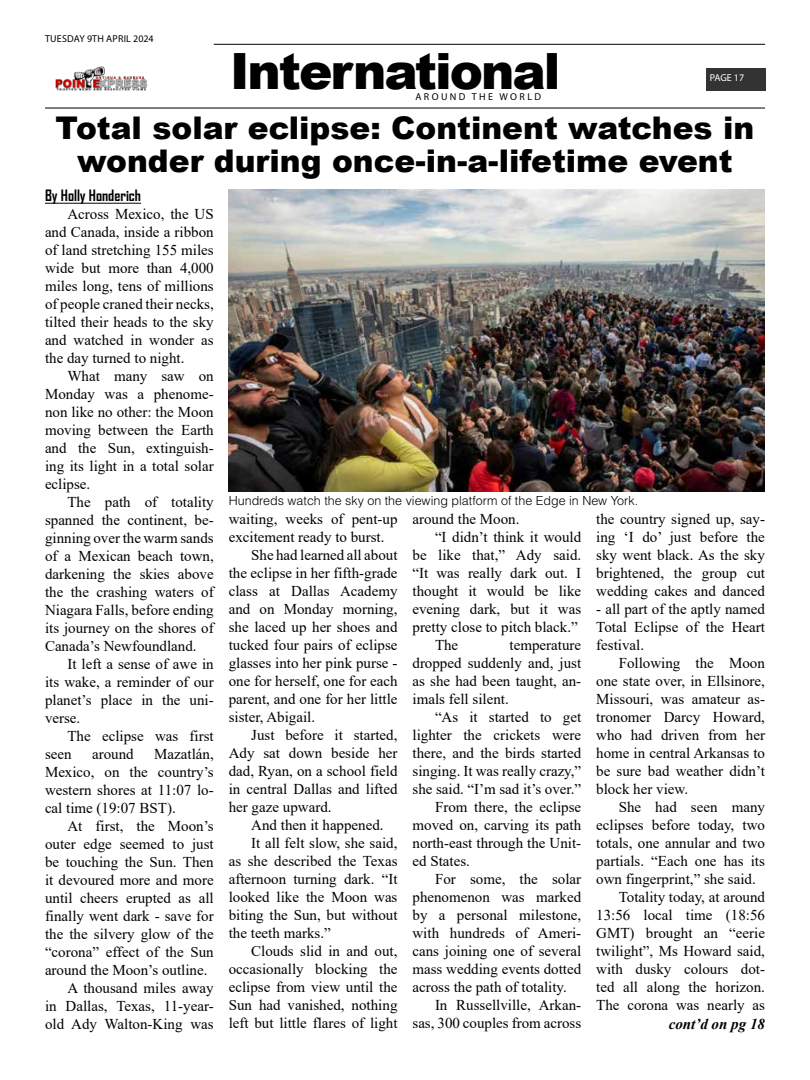
<style>
.page{position:relative;width:810px;height:1080px;background:#fff}
.page>*{position:absolute;margin:0;border:0;box-sizing:border-box;transform-origin:0 0}
.t1{font:900 50px "Arial";letter-spacing:-.04em;color:#000}
.t2{font:900 31.25px/33.8px "Arial";color:#000;text-align:center}
.t3{font:15px/18px "Times New Roman";color:#000;text-align:justify}
.t4{font:700 15px "Agency FB";color:#000}
.t5{font:italic 700 15px "Times New Roman";color:#000}
.t6{font:300 12.5px "Helvetica LT Std";color:#000}
.t7{font:10px "Myriad Pro";letter-spacing:.02em;color:#000}
.t8{font:10px "Myriad Pro";letter-spacing:.24em;color:#000}
.t9{font:10px "Myriad Pro";letter-spacing:-.005em;color:#fff}
</style>
<div class="page">
<hr style="left:45px;top:107px;width:720px;height:2px;background:#333">
<hr style="left:214px;top:44px;width:551px;height:1px;background:#333">
<div style="left:706px;top:68px;width:60px;height:23px;background:#333"></div>
<img style="left:55px;top:66px;width:93px;height:25px">
<hr style="left:45px;top:203px;width:96px;height:1px;background:#000">
<img style="left:229px;top:190px;width:536px;height:301px">
<p class="t7" style="left:45px;top:33px;width:110px">TUESDAY 9TH APRIL 2024</p>
<h1 class="t1" style="left:230px;top:35px;width:332px">International</h1>
<p class="t8" style="left:415px;top:91px;width:127px">AROUND THE WORLD</p>
<p class="t9" style="left:710px;top:72px;width:36px">PAGE 17</p>
<h2 class="t2" style="left:56px;top:110px;width:700px">Total solar eclipse: Continent watches in wonder during once-in-a-lifetime event</h2>
<p class="t4" style="left:45px;top:186px;width:98px">By Holly Honderich</p>
<p class="t3" style="left:45px;top:205px;width:170px;text-indent:22px">Across Mexico, the US and Canada, inside a ribbon of land stretching 155 miles wide but more than 4,000 miles long, tens of millions of people craned their necks, tilted their heads to the sky and watched in wonder as the day turned to night.</p>
<p class="t3" style="left:45px;top:367px;width:170px;text-indent:22px">What many saw on Monday was a phenome&shy;non like no other: the Moon moving between the Earth and the Sun, extinguish&shy;ing its light in a total solar eclipse.</p>
<p class="t3" style="left:45px;top:493px;width:170px;text-indent:22px">The path of totality spanned the continent, be&shy;ginning over the warm sands of a Mexican beach town, darkening the skies above the the crashing waters of Niagara Falls, before ending its journey on the shores of Canada’s Newfoundland.</p>
<p class="t3" style="left:45px;top:655px;width:170px;text-indent:22px">It left a sense of awe in its wake, a reminder of our planet’s place in the uni&shy;verse.</p>
<p class="t3" style="left:45px;top:727px;width:170px;text-indent:22px">The eclipse was first seen</p>
<p class="t3" style="left:45px;top:745px;width:170px;text-indent:109px">Mazatlán, Mexico, on the country’s western shores at 11:07 lo&shy;cal time (19:07 BST).</p>
<p class="t3" style="left:68px;top:817px;width:148px">At first, the Moon’s</p>
<p class="t3" style="left:45px;top:835px;width:170px">outer edge seemed to just</p>
<p class="t3" style="left:45px;top:853px;width:170px">be touching the Sun. Then</p>
<p class="t3" style="left:45px;top:871px;width:170px">it devoured more and more</p>
<p class="t3" style="left:45px;top:889px;width:170px">until cheers erupted as all</p>
<p class="t3" style="left:45px;top:907px;width:170px">finally went dark - save for</p>
<p class="t3" style="left:45px;top:925px;width:170px">the the silvery glow of the</p>
<p class="t3" style="left:45px;top:943px;width:170px">“corona” effect of the Sun</p>
<p class="t3" style="left:45px;top:961px;width:164px">around the Moon’s outline.</p>
<p class="t3" style="left:68px;top:979px;width:148px">A thousand miles away</p>
<p class="t3" style="left:45px;top:997px;width:170px">in Dallas, Texas, 11-year-</p>
<p class="t3" style="left:45px;top:1015px;width:170px">old Ady Walton-King was</p>
<p class="t3" style="left:92px;top:745px;width:43px">around</p>
<p class="t6" style="left:229px;top:493px;width:411px">Hundreds watch the sky on the viewing platform of the Edge in New York.</p>
<p class="t3" style="left:229px;top:510px;width:170px">waiting, weeks of pent-up</p>
<p class="t3" style="left:229px;top:528px;width:157px">excitement ready to burst.</p>
<p class="t3" style="left:251px;top:546px;width:148px">She had learned all about</p>
<p class="t3" style="left:229px;top:564px;width:170px">the eclipse in her fifth-grade</p>
<p class="t3" style="left:229px;top:582px;width:170px">class at Dallas Academy</p>
<p class="t3" style="left:229px;top:600px;width:170px">and on Monday morning,</p>
<p class="t3" style="left:229px;top:618px;width:170px">she laced up her shoes and</p>
<p class="t3" style="left:229px;top:636px;width:170px">tucked four pairs of eclipse</p>
<p class="t3" style="left:229px;top:654px;width:170px">glasses into her pink purse -</p>
<p class="t3" style="left:229px;top:672px;width:170px">one for herself, one for each</p>
<p class="t3" style="left:229px;top:690px;width:170px">parent, and one for her little</p>
<p class="t3" style="left:229px;top:708px;width:88px">sister, Abigail.</p>
<p class="t3" style="left:251px;top:726px;width:148px">Just before it started,</p>
<p class="t3" style="left:229px;top:744px;width:170px">Ady sat down beside her</p>
<p class="t3" style="left:229px;top:762px;width:170px">dad, Ryan, on a school field</p>
<p class="t3" style="left:229px;top:780px;width:170px">in central Dallas and lifted</p>
<p class="t3" style="left:229px;top:798px;width:104px">her gaze upward.</p>
<p class="t3" style="left:251px;top:816px;width:134px">And then it happened.</p>
<p class="t3" style="left:251px;top:834px;width:148px">It all felt slow, she said,</p>
<p class="t3" style="left:229px;top:852px;width:170px">as she described the Texas</p>
<p class="t3" style="left:229px;top:870px;width:170px">afternoon turning dark. “It</p>
<p class="t3" style="left:229px;top:888px;width:170px">looked like the Moon was</p>
<p class="t3" style="left:229px;top:906px;width:170px">biting the Sun, but without</p>
<p class="t3" style="left:229px;top:924px;width:104px">the teeth marks.”</p>
<p class="t3" style="left:251px;top:942px;width:148px">Clouds slid in and out,</p>
<p class="t3" style="left:229px;top:960px;width:170px">occasionally blocking the</p>
<p class="t3" style="left:229px;top:978px;width:170px">eclipse from view until the</p>
<p class="t3" style="left:229px;top:996px;width:170px">Sun had vanished, nothing</p>
<p class="t3" style="left:229px;top:1014px;width:170px">left but little flares of light</p>
<p class="t3" style="left:412px;top:510px;width:109px">around the Moon.</p>
<p class="t3" style="left:435px;top:528px;width:148px">“I didn’t think it would</p>
<p class="t3" style="left:412px;top:546px;width:170px">be like that,” Ady said.</p>
<p class="t3" style="left:412px;top:564px;width:170px">“It was really dark out. I</p>
<p class="t3" style="left:412px;top:582px;width:170px">thought it would be like</p>
<p class="t3" style="left:412px;top:600px;width:170px">evening dark, but it was</p>
<p class="t3" style="left:412px;top:618px;width:167px">pretty close to pitch black.”</p>
<p class="t3" style="left:435px;top:636px;width:25px">The</p>
<p class="t3" style="left:412px;top:636px;width:170px;text-indent:97px">temperature dropped suddenly and, just as she had been taught, an&shy;imals fell silent.</p>
<p class="t3" style="left:435px;top:708px;width:148px">“As it started to get</p>
<p class="t3" style="left:412px;top:726px;width:170px">lighter the crickets were</p>
<p class="t3" style="left:412px;top:744px;width:170px">there, and the birds started</p>
<p class="t3" style="left:412px;top:762px;width:170px">singing. It was really crazy,”</p>
<p class="t3" style="left:412px;top:780px;width:170px">she said. “I’m sad it’s over.”</p>
<p class="t3" style="left:435px;top:798px;width:148px">From there, the eclipse</p>
<p class="t3" style="left:412px;top:816px;width:170px">moved on, carving its path</p>
<p class="t3" style="left:412px;top:834px;width:170px">north-east through the Unit-</p>
<p class="t3" style="left:412px;top:852px;width:59px">ed States.</p>
<p class="t3" style="left:435px;top:870px;width:148px">For some, the solar</p>
<p class="t3" style="left:412px;top:888px;width:170px">phenomenon was marked</p>
<p class="t3" style="left:412px;top:906px;width:170px">by a personal milestone,</p>
<p class="t3" style="left:412px;top:924px;width:170px">with hundreds of Ameri-</p>
<p class="t3" style="left:412px;top:942px;width:170px">cans joining one of several</p>
<p class="t3" style="left:412px;top:960px;width:170px">mass wedding events dotted</p>
<p class="t3" style="left:412px;top:978px;width:156px">across the path of totality.</p>
<p class="t3" style="left:435px;top:996px;width:148px">In Russellville, Arkan-</p>
<p class="t3" style="left:412px;top:1014px;width:170px">sas, 300 couples from across</p>
<p class="t3" style="left:596px;top:510px;width:170px">the country signed up, say&shy;ing ‘I do’ just before the sky went black. As the sky brightened, the group cut wedding cakes and danced</p>
<p class="t3" style="left:596px;top:600px;width:170px">- all part of the aptly named Total Eclipse of the Heart festival.</p>
<p class="t3" style="left:596px;top:654px;width:170px;text-indent:22px">Following the Moon one state over, in Ellsinore, Missouri, was amateur as&shy;tronomer Darcy Howard, who had driven from her home in central Arkansas to be sure bad weather didn’t block her view.</p>
<p class="t3" style="left:619px;top:798px;width:148px">She had seen many</p>
<p class="t3" style="left:596px;top:816px;width:170px">eclipses before today, two</p>
<p class="t3" style="left:596px;top:834px;width:170px">totals, one annular and two</p>
<p class="t3" style="left:596px;top:852px;width:170px">partials. “Each one has its</p>
<p class="t3" style="left:596px;top:870px;width:161px">own fingerprint,” she said.</p>
<p class="t3" style="left:619px;top:888px;width:148px">Totality today, at around</p>
<p class="t3" style="left:596px;top:906px;width:170px">13:56 local time (18:56</p>
<p class="t3" style="left:596px;top:924px;width:170px">GMT) brought an “eerie</p>
<p class="t3" style="left:596px;top:942px;width:170px">twilight”, Ms Howard said,</p>
<p class="t3" style="left:596px;top:960px;width:170px">with dusky colours dot-</p>
<p class="t3" style="left:596px;top:978px;width:170px">ted all along the horizon.</p>
<p class="t3" style="left:596px;top:996px;width:170px">The corona was nearly as</p>
<p class="t5" style="left:669px;top:1013px;width:98px">cont’d on pg 18</p>
</div>
